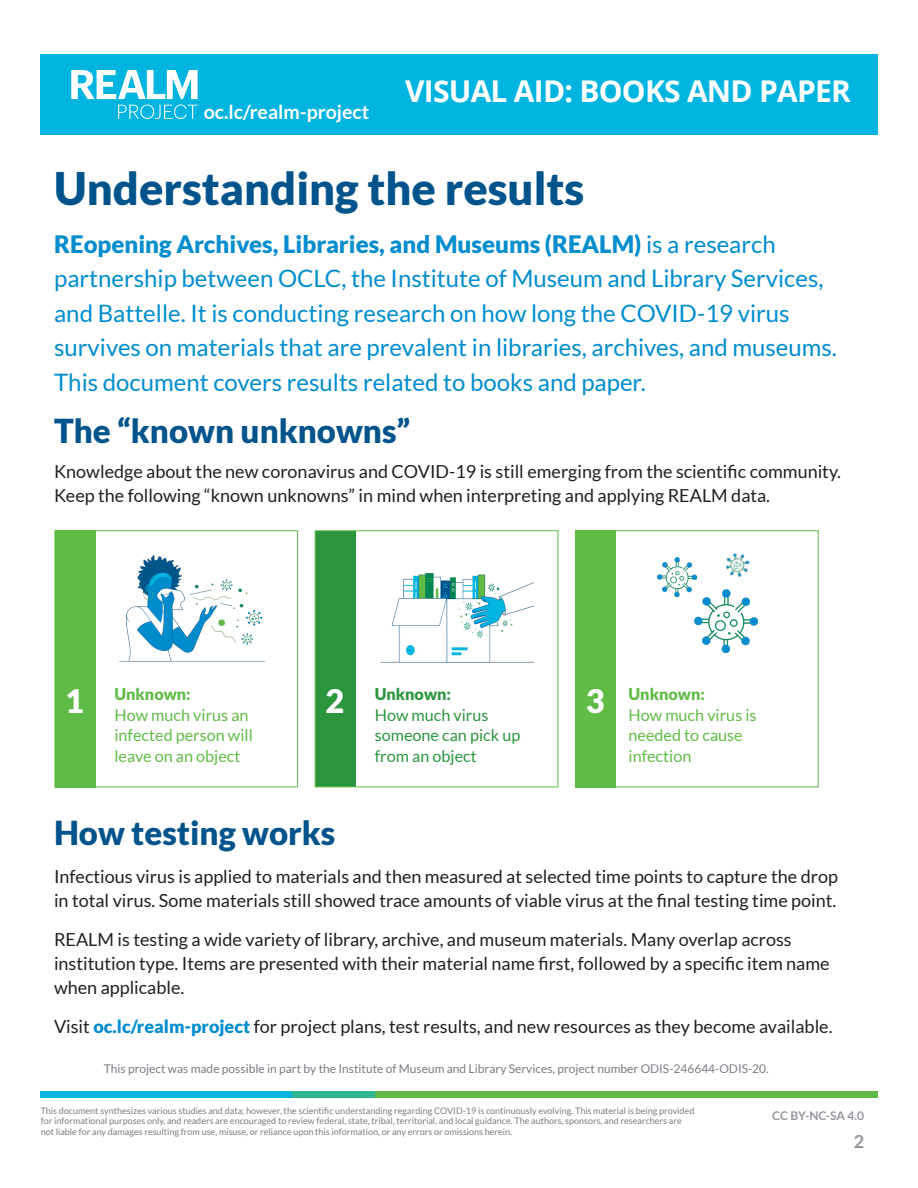
<style>
.page{position:relative;width:918px;height:1188px;background:#fff}
.page>*{position:absolute;margin:0;border:0;box-sizing:border-box;transform-origin:0 0}
.H1_Header{font:900 45px "Lato";color:#00548b}
.Body_Copy{font:900 33px "Lato";color:#00548b}
.Primary_Headline{font:900 33px "Lato";color:#00548b}
.t1{font:900 32.4px "Lato";color:#fff}
.t2{font:700 30px "Open Sans";letter-spacing:-.025em;color:#fff}
.Primary_Headline-2{font:24px/34.5px "Lato";color:#008dce}
.t3{font:700 19.5px "Lato";color:#fff}
.Primary_Headline-3{font:18px/24px "Lato";color:#231f20}
.Body_Copy_-_Section{font:18px/24px "Lato";color:#231f20}
.t4{font:700 18px "Lato";color:#787d83}
.t5{font:16.2px/20.7px "Lato";color:#60bb46}
.t6{font:16.2px/20.7px "Lato";color:#2b953e}
.t7{font:12px "Lato";color:#787d83}
.t8{font:700 12px "Lato";color:#787d83}
.t9{font:9px/10.8px "Lato";color:#787d83}
.s1{font-weight:900}
.s2{font-weight:900;color:#008dce}
</style>
<div class="page">
<div style="left:40px;top:54px;width:838px;height:81px;background:#00b4e0"></div>
<svg style="left:71px;top:70px;width:127px;height:49px"></svg>
<div style="left:292px;top:1092px;width:586px;height:6px;background:#60bb46"></div>
<div style="left:40px;top:1092px;width:252px;height:6px;background:#00b4e0"></div>
<div style="left:292px;top:1092px;width:83px;height:6px;background:#30b792"></div>
<div style="left:54px;top:530px;width:244px;height:257px;border:1px solid #60bb46"></div>
<div style="left:55px;top:530px;width:41px;height:257px;background:#60bb46"></div>
<div style="left:315px;top:531px;width:41px;height:255px;background:#2b953e"></div>
<img style="left:119px;top:555px;width:145px;height:107px">
<img style="left:380px;top:573px;width:153px;height:90px">
<img style="left:694px;top:590px;width:63px;height:63px">
<img style="left:658px;top:557px;width:39px;height:39px">
<img style="left:726px;top:553px;width:24px;height:24px">
<div style="left:315px;top:530px;width:243px;height:257px;border:1px solid #60bb46"></div>
<div style="left:575px;top:530px;width:244px;height:257px;border:1px solid #60bb46"></div>
<div style="left:575px;top:530px;width:41px;height:257px;background:#60bb46"></div>
<p class="t3" style="left:204px;top:101px;width:167px">oc.lc/realm-project</p>
<h3 class="t2" style="left:405px;top:70px;width:448px">VISUAL AID: BOOKS AND PAPER</h3>
<p class="H1_Header" style="left:54px;top:162px;width:532px">Understanding the results</p>
<p class="Primary_Headline-2" style="left:54px;top:227px;width:784px"><span class="s1">REopening Archives, Libraries, and Museums (REALM)</span> is a research partnership between OCLC, the Institute of Museum and Library Services, and Battelle. It is conducting research on how long the COVID-19 virus survives on materials that are prevalent in libraries, archives, and museums.<br>This document covers results related to books and paper.</p>
<p class="Body_Copy" style="left:54px;top:412px;width:358px">The “known unknowns”</p>
<p class="Body_Copy_-_Section" style="left:54px;top:459px;width:788px">Knowledge about the new coronavirus and COVID-19 is still emerging from the scientific community.<br>Keep the following “known unknowns” in mind when interpreting and applying REALM data.</p>
<p class="t1" style="left:65px;top:682px;width:20px">1</p>
<p class="t6" style="left:375px;top:684px;width:147px"><span class="s1">Unknown:<br></span>How much virus someone can pick up from an object</p>
<p class="t5" style="left:114px;top:684px;width:140px"><span class="s1">Unknown:<br></span>How much virus an infected person will leave on an object</p>
<p class="t1" style="left:326px;top:682px;width:20px">2</p>
<p class="t5" style="left:629px;top:684px;width:130px"><span class="s1">Unknown:<br></span>How much virus is needed to cause infection</p>
<p class="t1" style="left:586px;top:682px;width:20px">3</p>
<p class="Primary_Headline" style="left:54px;top:814px;width:283px">How testing works</p>
<p class="Primary_Headline-3" style="left:54px;top:864px;width:786px">Infectious virus is applied to materials and then measured at selected time points to capture the drop in total virus. Some materials still showed trace amounts of viable virus at the final testing time point.</p>
<p class="Primary_Headline-3" style="left:54px;top:927px;width:777px">REALM is testing a wide variety of library, archive, and museum materials. Many overlap across institution type. Items are presented with their material name first, followed by a specific item name when applicable.</p>
<p class="Primary_Headline-3" style="left:54px;top:1014px;width:780px">Visit <span class="s2">oc.lc/realm-project</span> for project plans, test results, and new resources as they become available.</p>
<p class="t7" style="left:104px;top:1062px;width:666px">This project was made possible in part by the Institute of Museum and Library Services, project number ODIS-246644-ODIS-20.</p>
<p class="t9" style="left:41px;top:1105px;width:655px">This document synthesizes various studies and data; however, the scientific understanding regarding COVID-19 is continuously evolving. This material is being provided for informational purposes only, and readers are encouraged to review federal, state, tribal, territorial, and local guidance. The authors, sponsors, and researchers are not liable for any damages resulting from use, misuse, or reliance upon this information, or any errors or omissions herein.</p>
<p class="t8" style="left:772px;top:1109px;width:93px">CC BY-NC-SA 4.0</p>
<p class="t4" style="left:854px;top:1132px;width:12px">2</p>
</div>
